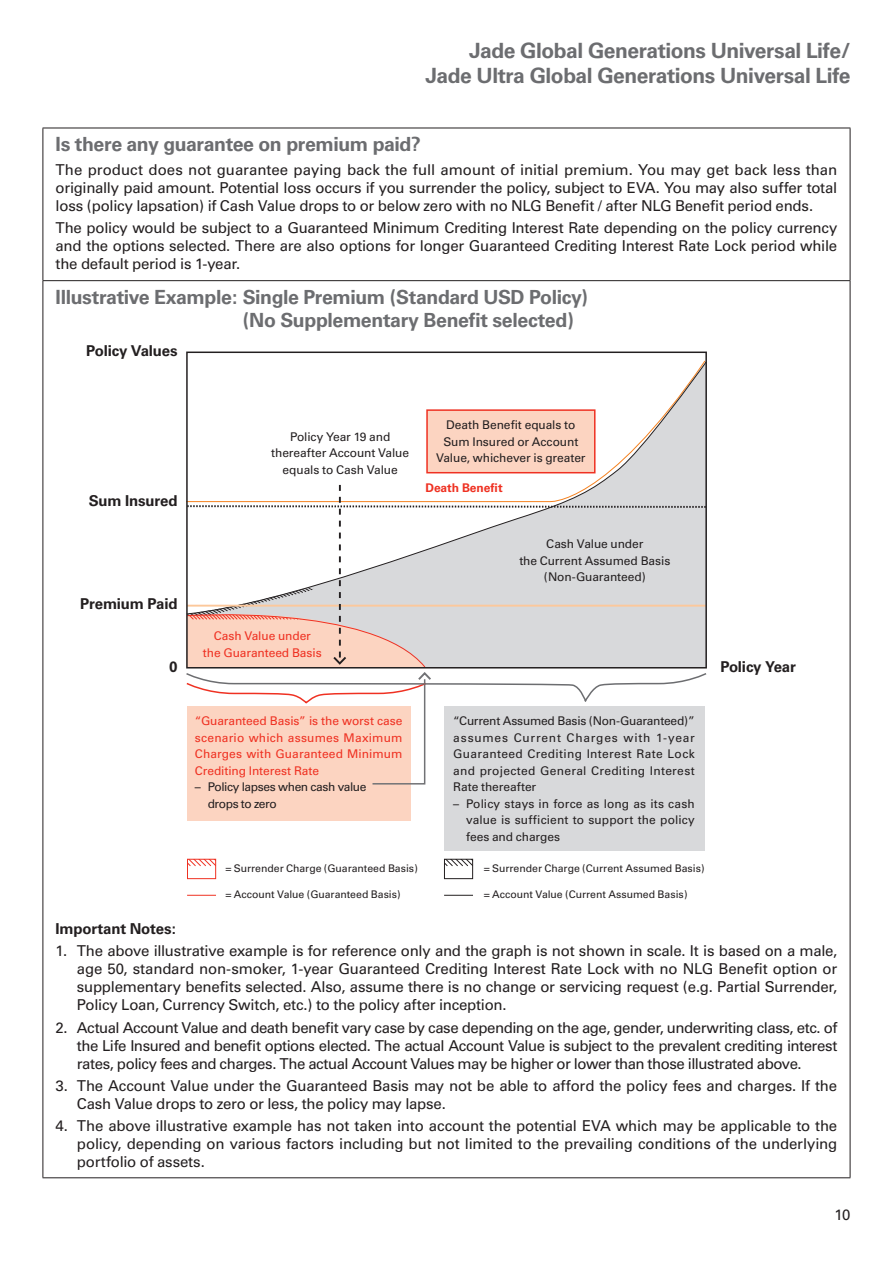
<style>
.page{position:relative;width:893px;height:1263px;background:#fff}
.page>*{position:absolute;margin:0;border:0;box-sizing:border-box;transform-origin:0 0}
.t1{font:700 21px/25.2px "Univers";letter-spacing:-.02em;color:#6c6d70;text-align:right}
.t2{font:700 19.5px/23.4px "Univers";letter-spacing:-.02em;color:#6c6d70}
.t3{font:15px/18px "Univers";letter-spacing:-.015em;color:#231f20;text-align:justify}
.t4{font:700 15px "Univers";letter-spacing:-.015em;color:#231f20}
.t5{font:12px/16.5px "Univers";letter-spacing:-.005em;color:#231f20;text-align:center}
.t6{font:12px/16.5px "Univers";letter-spacing:-.005em;color:#ef3122;text-align:center}
.t7{font:12px/16.5px "Univers";letter-spacing:-.035em;color:#231f20}
.t8{font:700 12px "Univers";letter-spacing:-.005em;color:#ef3122}
.t9{font:10.5px "Univers";color:#231f20}
</style>
<div class="page">
<hr style="left:43px;top:128px;width:807px;height:1px;background:#231f20">
<hr style="left:43px;top:128px;width:1px;height:152px;background:#231f20">
<hr style="left:850px;top:128px;width:1px;height:152px;background:#231f20">
<hr style="left:43px;top:280px;width:807px;height:1px;background:#231f20">
<hr style="left:43px;top:281px;width:1px;height:896px;background:#231f20">
<hr style="left:850px;top:281px;width:1px;height:896px;background:#231f20">
<hr style="left:43px;top:1177px;width:807px;height:1px;background:#231f20">
<div style="left:187px;top:706px;width:224px;height:115px;background:#fcd4c1"></div>
<div style="left:444px;top:706px;width:261px;height:145px;background:#d8d9db"></div>
<svg style="left:339px;top:361px;width:365px;height:124px"></svg>
<svg style="left:446px;top:861px;width:25px;height:5px"></svg>
<div style="left:444px;top:859px;width:29px;height:20px;border:1px solid #231f20"></div>
<svg style="left:189px;top:861px;width:25px;height:5px"></svg>
<div style="left:187px;top:859px;width:29px;height:20px;border:1px solid #ef3122"></div>
<svg style="left:186px;top:485px;width:521px;height:300px"></svg>
<svg style="left:187px;top:895px;width:29px;height:1px"></svg>
<svg style="left:444px;top:895px;width:29px;height:1px"></svg>
<h1 class="t1" style="left:425px;top:38px;width:426px">Jade Global Generations Universal Life/<br>Jade Ultra Global Generations Universal Life</h1>
<h2 class="t2" style="left:56px;top:133px;width:367px">Is there any guarantee on premium paid?</h2>
<p class="t3" style="left:56px;top:161px;width:783px">The product does not guarantee paying back the full amount of initial premium. You may get back less than originally paid amount. Potential loss occurs if you surrender the policy, subject to EVA. You may also suffer total loss (policy lapsation) if Cash Value drops to or below zero with no NLG Benefit / after NLG Benefit period ends.</p>
<p class="t3" style="left:56px;top:219px;width:783px">The policy would be subject to a Guaranteed Minimum Crediting Interest Rate depending on the policy currency and the options selected. There are also options for longer Guaranteed Crediting Interest Rate Lock period while the default period is 1-year.</p>
<h2 class="t2" style="left:243px;top:285px;width:347px;text-indent:-187px">Illustrative Example: Single Premium (Standard USD Policy) (No Supplementary Benefit selected)</h2>
<p class="t4" style="left:86px;top:342px;width:93px">Policy Values</p>
<p class="t4" style="left:89px;top:492px;width:90px">Sum Insured</p>
<p class="t4" style="left:80px;top:595px;width:99px">Premium Paid</p>
<p class="t4" style="left:169px;top:658px;width:10px">0</p>
<p class="t5" style="left:271px;top:428px;width:139px">Policy Year 19 and thereafter Account Value equals to Cash Value</p>
<p class="t5" style="left:436px;top:417px;width:151px">Death Benefit equals to<br>Sum Insured or Account<br>Value, whichever is greater</p>
<p class="t8" style="left:425px;top:480px;width:79px">Death Benefit</p>
<p class="t5" style="left:519px;top:536px;width:152px">Cash Value under<br>the Current Assumed Basis (Non-Guaranteed)</p>
<p class="t6" style="left:203px;top:628px;width:120px">Cash Value under<br>the Guaranteed Basis</p>
<p class="t6" style="left:195px;top:713px;width:209px;text-align:justify">“Guaranteed Basis” is the worst case scenario which assumes Maximum Charges with Guaranteed Minimum Crediting Interest Rate</p>
<p class="t7" style="left:208px;top:779px;width:160px;text-indent:-13px">– Policy lapses when cash value drops to zero</p>
<p class="t9" style="left:225px;top:862px;width:194px">= Surrender Charge (Guaranteed Basis)</p>
<p class="t9" style="left:225px;top:888px;width:177px">= Account Value (Guaranteed Basis)</p>
<p class="t5" style="left:453px;top:713px;width:243px;text-align:justify">“Current Assumed Basis (Non-Guaranteed)” assumes Current Charges with 1-year Guaranteed Crediting Interest Rate Lock and projected General Crediting Interest Rate thereafter</p>
<p class="t5" style="left:466px;top:795px;width:230px;text-align:justify;text-indent:-13px">– Policy stays in force as long as its cash value is sufficient to support the policy fees and charges</p>
<p class="t9" style="left:484px;top:862px;width:222px">= Surrender Charge (Current Assumed Basis)</p>
<p class="t9" style="left:484px;top:888px;width:205px">= Account Value (Current Assumed Basis)</p>
<p class="t4" style="left:720px;top:658px;width:77px">Policy Year</p>
<p class="t4" style="left:56px;top:920px;width:122px">Important Notes:</p>
<p class="t3" style="left:77px;top:942px;width:762px;text-indent:-21px">1. The above illustrative example is for reference only and the graph is not shown in scale. It is based on a male, age 50, standard non-smoker, 1-year Guaranteed Crediting Interest Rate Lock with no NLG Benefit option or supplementary benefits selected. Also, assume there is no change or servicing request (e.g. Partial Surrender, Policy Loan, Currency Switch, etc.) to the policy after inception.</p>
<p class="t3" style="left:77px;top:1018px;width:762px;text-indent:-21px">2. Actual Account Value and death benefit vary case by case depending on the age, gender, underwriting class, etc. of the Life Insured and benefit options elected. The actual Account Value is subject to the prevalent crediting interest rates, policy fees and charges. The actual Account Values may be higher or lower than those illustrated above.</p>
<p class="t3" style="left:77px;top:1077px;width:762px;text-indent:-21px">3. The Account Value under the Guaranteed Basis may not be able to afford the policy fees and charges. If the<br>Cash Value drops to zero or less, the policy may lapse.</p>
<p class="t3" style="left:77px;top:1117px;width:762px;text-indent:-21px">4. The above illustrative example has not taken into account the potential EVA which may be applicable to the policy, depending on various factors including but not limited to the prevailing conditions of the underlying portfolio of assets.</p>
<p class="t3" style="left:834px;top:1206px;width:18px">10</p>
</div>
